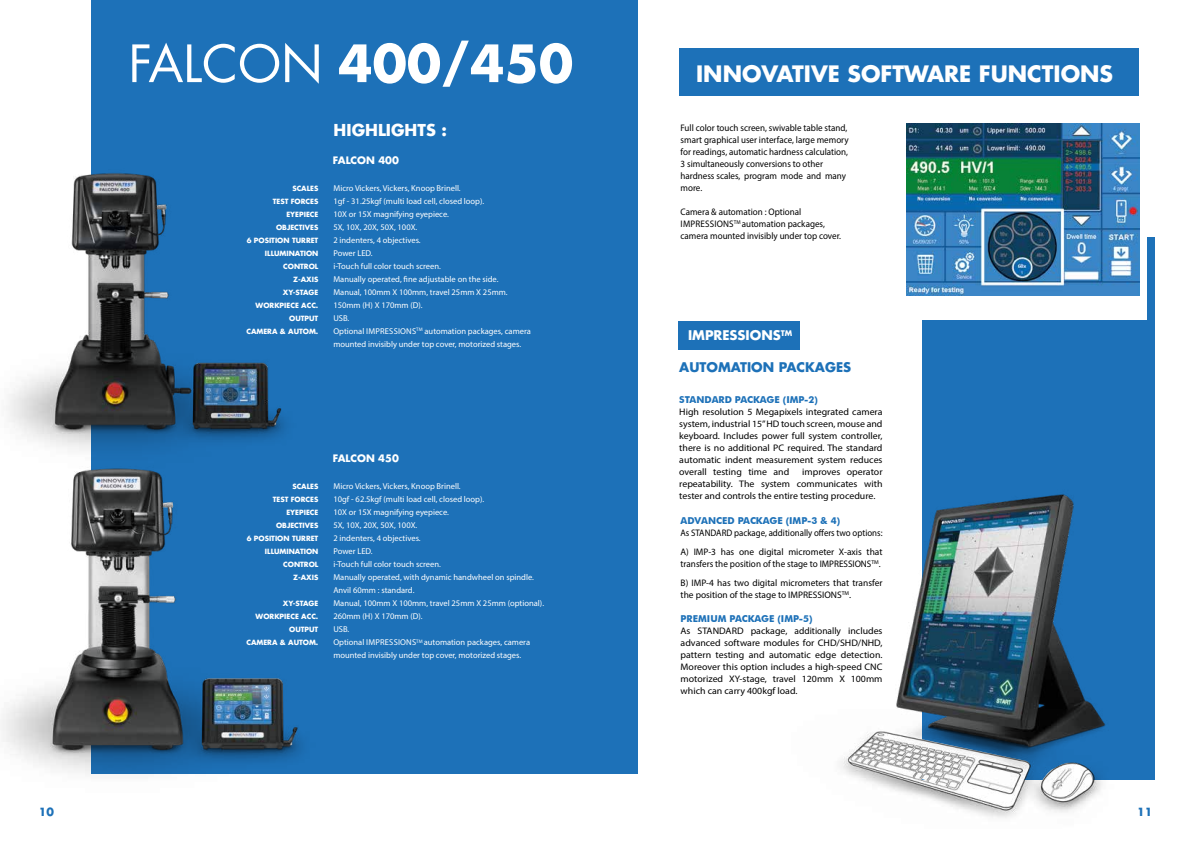
<style>
.page{position:relative;width:1191px;height:842px;background:#fff}
.page>*{position:absolute;margin:0;border:0;box-sizing:border-box;transform-origin:0 0}
.t1{font:700 50px "Futura";color:#fff}
.t2{font:700 22px "Futura";color:#fff}
.t3{font:700 16px "Futura";color:#fff}
.t4{font:700 13px "Futura";color:#1d71b8}
.t5{font:700 13px "Futura";color:#fff}
.t6{font:700 11px "Futura";color:#1d71b8}
.t7{font:700 10px "Futura";color:#fff}
.t8{font:9.5px/12px "Myriad Pro";color:#000;text-align:justify;scale:1.04 1}
.t9{font:9.5px/12px "Myriad Pro";color:#000;scale:.95 1}
.t10{font:9.5px/19px "Myriad Pro";color:#000;scale:.96 1}
.t11{font:9.5px/19px "Myriad Pro";color:#000;scale:.93 1}
.t12{font:700 9.5px "Futura BT";color:#1d71b8}
.t13{font:9.5px "Myriad Pro";color:#000}
.t14{font:8.5px/13px "Myriad Pro";color:#fff}
.t15{font:700 7px/13px "Futura";color:#fff;text-align:right}
.s1{font-family:"Futura CE";font-weight:400}
</style>
<div class="page">
<div style="left:679px;top:49px;width:460px;height:47px;background:#1d71b8"></div>
<div style="left:91px;top:0;width:547px;height:774px;background:#1d71b8"></div>
<img style="left:1px;top:470px;width:302px;height:304px">
<img style="left:6px;top:173px;width:279px;height:297px">
<div style="left:678px;top:321px;width:122px;height:29px;background:#1d71b8"></div>
<div style="left:922px;top:237px;width:233px;height:543px;background:#1d71b8"></div>
<div style="left:893px;top:147px;width:253px;height:172px;background:#fff"></div>
<img style="left:906px;top:124px;width:233px;height:172px">
<img style="left:840px;top:494px;width:266px;height:324px">
<h1 class="t1" style="left:128px;top:30px;width:446px"><span class="s1">FALCON</span> 400/450</h1>
<h3 class="t3" style="left:334px;top:119px;width:115px">HIGHLIGHTS :</h3>
<p class="t15" style="left:246px;top:182px;width:73px">SCALES<br>TEST FORCES<br>EYEPIECE<br>OBJECTIVES<br>6 POSITION TURRET<br>ILLUMINATION<br>CONTROL<br>Z-AXIS<br>XY-STAGE<br>WORKPIECE ACC.<br>OUTPUT<br>CAMERA &amp; AUTOM.</p>
<p class="t7" style="left:333px;top:154px;width:67px">FALCON 400</p>
<p class="t14" style="left:333px;top:181px;width:199px">Micro Vickers, Vickers, Knoop Brinell.<br>1gf - 31.25kgf (multi load cell, closed loop).<br>10X or 15X magnifying eyepiece.<br>5X, 10X, 20X, 50X, 100X.<br>2 indenters, 4 objectives.<br>Power LED.<br>i-Touch full color touch screen.<br>Manually operated, fine adjustable on the side.<br>Manual, 100mm X 100mm, travel 25mm X 25mm.<br>150mm (H) X 170mm (D).<br>USB.<br>Optional IMPRESSIONS<sup>TM</sup> automation packages, camera mounted invisibly under top cover, motorized stages.</p>
<p class="t15" style="left:247px;top:480px;width:73px">SCALES<br>TEST FORCES<br>EYEPIECE<br>OBJECTIVES<br>6 POSITION TURRET<br>ILLUMINATION<br>CONTROL<br>Z-AXIS</p>
<p class="t15" style="left:246px;top:597px;width:73px">XY-STAGE<br>WORKPIECE ACC.<br>OUTPUT<br>CAMERA &amp; AUTOM.</p>
<p class="t7" style="left:333px;top:452px;width:67px">FALCON 450</p>
<p class="t14" style="left:333px;top:480px;width:212px">Micro Vickers, Vickers, Knoop Brinell.<br>10gf - 62.5kgf (multi load cell, closed loop).<br>10X or 15X magnifying eyepiece.<br>5X, 10X, 20X, 50X, 100X.<br>2 indenters, 4 objectives.<br>Power LED.<br>i-Touch full color touch screen.<br>Manually operated, with dynamic handwheel on spindle.<br>Anvil 60mm : standard.<br>Manual, 100mm X 100mm, travel 25mm X 25mm (optional).<br>260mm (H) X 170mm (D).<br>USB.<br>Optional IMPRESSIONS<sup>TM</sup> automation packages, camera mounted invisibly under top cover, motorized stages.</p>
<h2 class="t2" style="left:696px;top:59px;width:418px">INNOVATIVE SOFTWARE FUNCTIONS</h2>
<p class="t9" style="left:680px;top:122px;width:178px">Full color touch screen, swivable table stand, smart graphical user interface, large memory for readings, automatic hardness calculation, 3 simultaneously conversions to other hardness scales, program mode and many more.</p>
<p class="t9" style="left:680px;top:206px;width:170px">Camera &amp; automation : Optional<br>IMPRESSIONS<sup>TM</sup> automation packages, camera mounted invisibly under top cover.</p>
<h3 class="t5" style="left:688px;top:327px;width:106px">IMPRESSIONS<sup>TM</sup></h3>
<h3 class="t4" style="left:679px;top:358px;width:173px">AUTOMATION PACKAGES</h3>
<p class="t12" style="left:679px;top:394px;width:140px">STANDARD PACKAGE (IMP-2)</p>
<p class="t8" style="left:679px;top:406px;width:197px">High resolution 5 Megapixels integrated camera system, industrial 15” HD touch screen, mouse and keyboard. Includes power full system controller, there is no additional PC required. The standard automatic indent measurement system reduces overall testing time and</p>
<p class="t8" style="left:679px;top:466px;width:197px;text-indent:123px">improves operator repeatability. The system communicates with tester and controls the entire testing procedure.</p>
<p class="t12" style="left:680px;top:515px;width:161px">ADVANCED PACKAGE (IMP-3 &amp; 4)</p>
<p class="t11" style="left:680px;top:523px;width:219px">As STANDARD package, additionally offers two options:<br>A) IMP-3 has one digital micrometer X-axis that</p>
<p class="t10" style="left:680px;top:554px;width:212px">transfers the position of the stage to IMPRESSIONS<sup>TM</sup>.<br>B) IMP-4 has two digital micrometers that transfer</p>
<p class="t13" style="left:680px;top:589px;width:172px">the position of the stage to IMPRESSIONS<sup>TM</sup>.</p>
<p class="t12" style="left:680px;top:613px;width:133px">PREMIUM PACKAGE (IMP-5)</p>
<p class="t8" style="left:680px;top:624px;width:196px">As STANDARD package, additionally includes advanced software modules for CHD/SHD/NHD, pattern testing and automatic edge detection.<br>Moreover this option includes a high-speed CNC motorized XY-stage, travel 120mm X 100mm which can carry 400kgf load.</p>
<p class="t6" style="left:39px;top:805px;width:17px">10</p>
<p class="t6" style="left:1137px;top:805px;width:17px">11</p>
</div>
